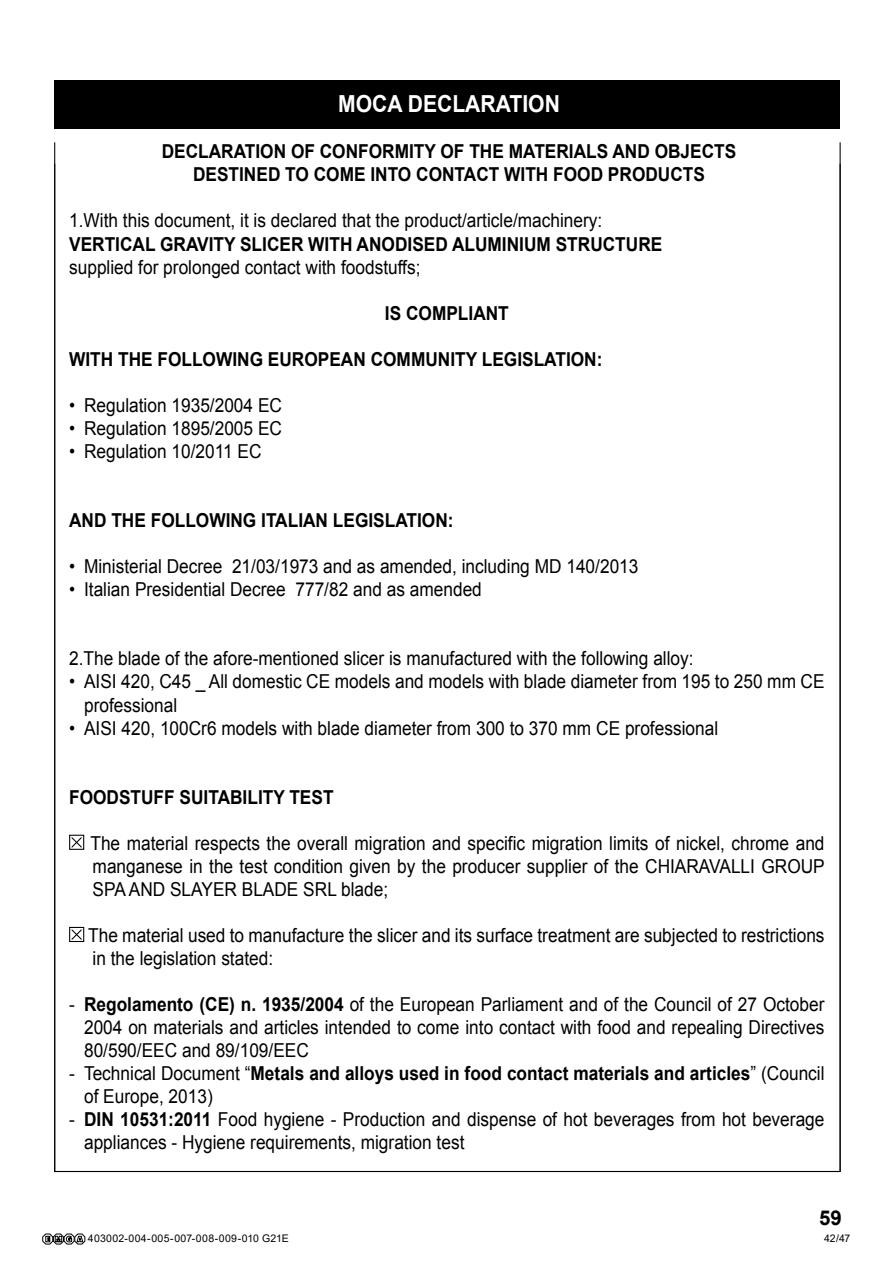
<style>
.page{position:relative;width:893px;height:1263px;background:#fff}
.page>*{position:absolute;margin:0;border:0;box-sizing:border-box;transform-origin:0 0}
.t1{font:700 23.4px "Arial";color:#fff;scale:.9 1}
.t2{font:700 20.4px "Arial";color:#000}
.t3{font:19.2px/23.1px "Arial";color:#000;scale:.9 1}
.t4{font:700 19.2px/23.1px "Arial";color:#000;text-align:center;scale:.9 1}
.t5{font:10.5px "Arial";letter-spacing:.025em;color:#000}
.s1{font-weight:700}
.s2{font-weight:400}
</style>
<div class="page">
<div style="left:55px;top:80px;width:785px;height:49px;background:#000"></div>
<div style="left:69px;top:835px;width:15px;height:15px;border:1px solid #000"></div>
<svg style="left:70px;top:836px;width:13px;height:12px"></svg>
<div style="left:69px;top:927px;width:15px;height:15px;border:1px solid #000"></div>
<svg style="left:70px;top:928px;width:13px;height:13px"></svg>
<svg style="left:43px;top:1233px;width:42px;height:11px"></svg>
<p class="t1" style="left:338px;top:88px;width:248px">MOCA DECLARATION</p>
<p class="t4" style="left:162px;top:141px;width:640px">DECLARATION OF CONFORMITY OF THE MATERIALS AND OBJECTS<br>DESTINED TO COME INTO CONTACT WITH FOOD PRODUCTS</p>
<p class="t3" style="left:69px;top:209px;width:594px">1.With this document, it is declared that the product/article/machinery:</p>
<p class="t4" style="left:69px;top:233px;width:661px">VERTICAL GRAVITY SLICER WITH ANODISED ALUMINIUM STRUCTURE</p>
<p class="t3" style="left:69px;top:255px;width:392px">supplied for prolonged contact with foodstuffs;</p>
<p class="t4" style="left:385px;top:302px;width:139px">IS COMPLIANT</p>
<p class="t4" style="left:69px;top:348px;width:594px">WITH THE FOLLOWING EUROPEAN COMMUNITY LEGISLATION:</p>
<p class="t3" style="left:69px;top:394px;width:238px">• Regulation 1935/2004 EC</p>
<p class="t3" style="left:69px;top:417px;width:238px">• Regulation 1895/2005 EC</p>
<p class="t3" style="left:69px;top:440px;width:215px">• Regulation 10/2011 EC</p>
<p class="t4" style="left:69px;top:509px;width:429px">AND THE FOLLOWING ITALIAN LEGISLATION:</p>
<p class="t3" style="left:69px;top:555px;width:634px">• Ministerial Decree 21/03/1973 and as amended, including MD 140/2013</p>
<p class="t3" style="left:69px;top:578px;width:460px">• Italian Presidential Decree 777/82 and as amended</p>
<p class="t3" style="left:69px;top:647px;width:695px">2.The blade of the afore-mentioned slicer is manufactured with the following alloy:</p>
<p class="t3" style="left:84px;top:670px;width:824px;text-indent:-15px">• AISI 420, C45 _ All domestic CE models and models with blade diameter from 195 to 250 mm CE professional</p>
<p class="t3" style="left:69px;top:716px;width:723px">• AISI 420, 100Cr6 models with blade diameter from 300 to 370 mm CE professional</p>
<p class="t4" style="left:69px;top:786px;width:295px">FOODSTUFF SUITABILITY TEST</p>
<p class="t3" style="left:90px;top:832px;width:817px;text-align:justify">The material respects the overall migration and specific migration limits of nickel, chrome and manganese in the test condition given by the producer supplier of the CHIARAVALLI GROUP SPA AND SLAYER BLADE SRL blade;</p>
<p class="t3" style="left:88px;top:924px;width:820px">The material used to manufacture the slicer and its surface treatment are subjected to restrictions in the legislation stated:</p>
<p class="t3" style="left:84px;top:993px;width:824px;text-align:justify;text-indent:-15px">- <span class="s1">Regolamento (CE) n. 1935/2004</span> of the European Parliament and of the Council of 27 October 2004 on materials and articles intended to come into contact with food and repealing Directives 80/590/EEC and 89/109/EEC</p>
<p class="t4" style="left:84px;top:1062px;width:824px;text-align:left;text-indent:-15px"><span class="s2">- Technical Document “</span>Metals and alloys used in food contact materials and articles<span class="s2">” (Council of Europe, 2013)</span></p>
<p class="t3" style="left:84px;top:1108px;width:824px;text-indent:-15px">- <span class="s1">DIN 10531:2011</span> Food hygiene - Production and dispense of hot beverages from hot beverage appliances - Hygiene requirements, migration test</p>
<p class="t2" style="left:819px;top:1204px;width:24px">59</p>
<p class="t5" style="left:88px;top:1231px;width:202px">403002-004-005-007-008-009-010 G21E</p>
<p class="t5" style="left:824px;top:1231px;width:28px">42/47</p>
</div>
